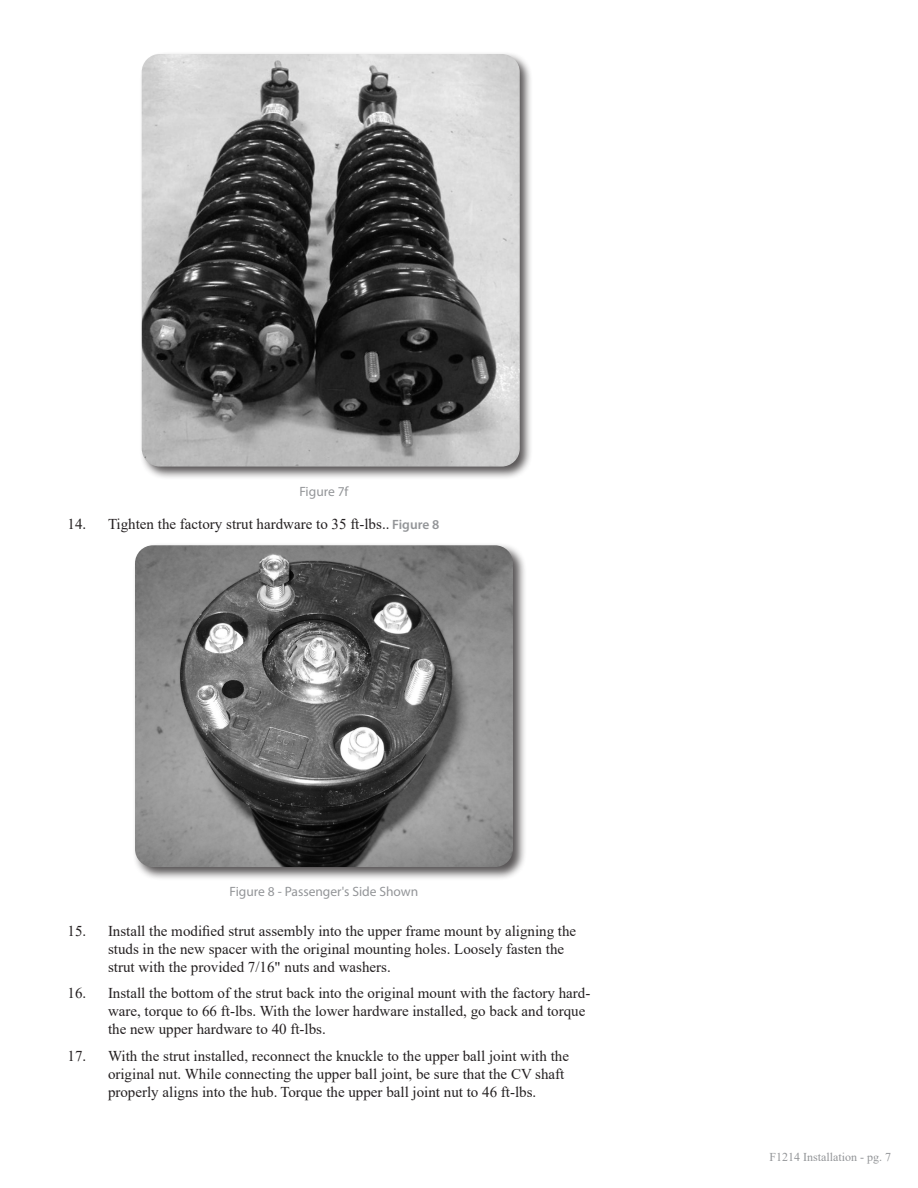
<style>
.page{position:relative;width:918px;height:1188px;background:#fff}
.page>*{position:absolute;margin:0;border:0;box-sizing:border-box;transform-origin:0 0}
.t1{font:15px/18px "Times New Roman";color:#231f20}
.t2{font:13.5px "Myriad Pro";color:#939598}
.t3{font:12px "Times New Roman";color:#939598}
.s1{font-family:"Myriad Pro";font-weight:600;font-size:13.5px;color:#939598}
</style>
<div class="page">
<div style="left:139px;top:51px;width:394px;height:429px;background:#231f20;opacity:.75"></div>
<img style="left:142px;top:54px;width:378px;height:413px">
<div style="left:132px;top:542px;width:394px;height:338px;background:#231f20;opacity:.75"></div>
<img style="left:135px;top:545px;width:378px;height:322px">
<p class="t2" style="left:299px;top:483px;width:51px">Figure 7f</p>
<p class="t1" style="left:68px;top:515px;width:373px">14. Tighten the factory strut hardware to 35 ft-lbs.. <span class="s1">Figure 8</span></p>
<p class="t2" style="left:230px;top:883px;width:190px">Figure 8 - Passenger's Side Shown</p>
<p class="t1" style="left:108px;top:921px;width:470px;text-indent:-40px">15. Install the modified strut assembly into the upper frame mount by aligning the studs in the new spacer with the original mounting holes. Loosely fasten the strut with the provided 7/16" nuts and washers.</p>
<p class="t1" style="left:108px;top:984px;width:484px;text-indent:-40px">16. Install the bottom of the strut back into the original mount with the factory hard&shy;ware, torque to 66 ft-lbs. With the lower hardware installed, go back and torque the new upper hardware to 40 ft-lbs.</p>
<p class="t1" style="left:108px;top:1047px;width:463px;text-indent:-40px">17. With the strut installed, reconnect the knuckle to the upper ball joint with the original nut. While connecting the upper ball joint, be sure that the CV shaft properly aligns into the hub. Torque the upper ball joint nut to 46 ft-lbs.</p>
<p class="t3" style="left:769px;top:1149px;width:123px">F1214 Installation - pg. 7</p>
</div>
